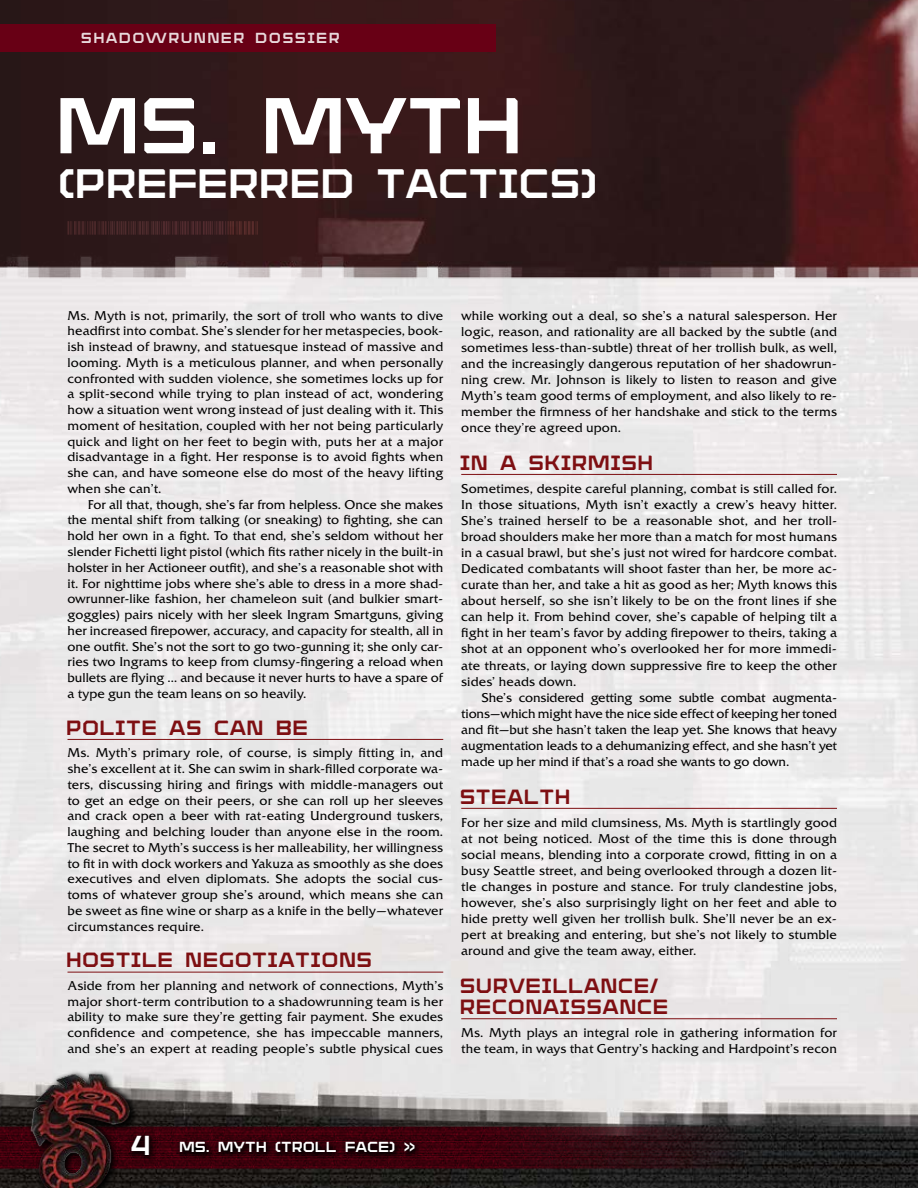
<style>
.page{position:relative;width:918px;height:1188px;background:#fff}
.page>*{position:absolute;margin:0;border:0;box-sizing:border-box;transform-origin:0 0}
.t1{font:69px "Armadura Solid";letter-spacing:-.025em;color:#fff}
.t2{font:36px "Armadura Solid";letter-spacing:-.025em;color:#fff}
.t3{font:24px "Armadura Solid";color:#fff}
.t4{font:18px/21.3px "Armadura Solid";letter-spacing:.01em;color:#7e0f12}
.t5{font:12.75px/15.8px "Friz Quadrata Std";letter-spacing:.01em;color:#000;text-align:justify}
.t6{font:12.75px "Armadura Solid";letter-spacing:-.01em;color:#fff}
.t7{font:12.75px "Armadura Solid";letter-spacing:.1em;color:#fff}
</style>
<div class="page">
<img style="left:0;top:295px;width:918px;height:893px">
<hr style="left:68px;top:739px;width:375px;height:1px;background:#7e0f12">
<hr style="left:68px;top:972px;width:375px;height:1px;background:#7e0f12">
<hr style="left:461px;top:474px;width:376px;height:1px;background:#7e0f12">
<hr style="left:461px;top:808px;width:376px;height:1px;background:#7e0f12">
<hr style="left:461px;top:1018px;width:376px;height:1px;background:#7e0f12">
<img style="left:0;top:0;width:918px;height:295px">
<div style="left:0;top:24px;width:496px;height:28px;background:#680015"></div>
<svg style="left:68px;top:221px;width:190px;height:14px;background:#402123"></svg>
<img style="left:0;top:1127px;width:901px;height:56px">
<svg style="left:139px;top:1130px;width:284px;height:33px;background:#300008"></svg>
<svg style="left:27px;top:1069px;width:112px;height:119px"></svg>
<img style="left:28px;top:1071px;width:103px;height:117px">
<p class="t7" style="left:82px;top:28px;width:261px">SHADOWRUNNER DOSSIER</p>
<h1 class="t1" style="left:60px;top:76px;width:470px">MS. MYTH</h1>
<h2 class="t2" style="left:60px;top:158px;width:542px">(PREFERRED TACTICS)</h2>
<p class="t5" style="left:68px;top:307px;width:377px">Ms. Myth is not, primarily, the sort of troll who wants to dive headfirst into combat. She’s slender for her metaspecies, book&shy;ish instead of brawny, and statuesque instead of massive and looming. Myth is a meticulous planner, and when personally confronted with sudden violence, she sometimes locks up for a split-second while trying to plan instead of act, wondering how a situation went wrong instead of just dealing with it. This moment of hesitation, coupled with her not being particularly quick and light on her feet to begin with, puts her at a major disadvantage in a fight. Her response is to avoid fights when she can, and have someone else do most of the heavy lifting when she can’t.</p>
<p class="t5" style="left:68px;top:496px;width:377px;text-indent:20px">For all that, though, she’s far from helpless. Once she makes the mental shift from talking (or sneaking) to fighting, she can hold her own in a fight. To that end, she’s seldom without her slender Fichetti light pistol (which fits rather nicely in the built-in holster in her Actioneer outfit), and she’s a reasonable shot with it. For nighttime jobs where she’s able to dress in a more shad&shy;owrunner-like fashion, her chameleon suit (and bulkier smart&shy;goggles) pairs nicely with her sleek Ingram Smartguns, giving her increased firepower, accuracy, and capacity for stealth, all in one outfit. She’s not the sort to go two-gunning it; she only car&shy;ries two Ingrams to keep from clumsy-fingering a reload when bullets are flying … and because it never hurts to have a spare of a type gun the team leans on so heavily.</p>
<h3 class="t4" style="left:68px;top:716px;width:244px">POLITE AS CAN BE</h3>
<p class="t5" style="left:68px;top:745px;width:377px">Ms. Myth’s primary role, of course, is simply fitting in, and she’s excellent at it. She can swim in shark-filled corporate wa&shy;ters, discussing hiring and firings with middle-managers out to get an edge on their peers, or she can roll up her sleeves and crack open a beer with rat-eating Underground tuskers, laughing and belching louder than anyone else in the room.<br>The secret to Myth’s success is her malleability, her willingness to fit in with dock workers and Yakuza as smoothly as she does executives and elven diplomats. She adopts the social cus&shy;toms of whatever group she’s around, which means she can be sweet as fine wine or sharp as a knife in the belly—whatever circumstances require.</p>
<h3 class="t4" style="left:68px;top:948px;width:308px">HOSTILE NEGOTIATIONS</h3>
<p class="t5" style="left:68px;top:978px;width:377px">Aside from her planning and network of connections, Myth’s major short-term contribution to a shadowrunning team is her ability to make sure they’re getting fair payment. She exudes confidence and competence, she has impeccable manners, and she’s an expert at reading people’s subtle physical cues</p>
<p class="t5" style="left:461px;top:307px;width:377px">while working out a deal, so she’s a natural salesperson. Her logic, reason, and rationality are all backed by the subtle (and sometimes less-than-subtle) threat of her trollish bulk, as well, and the increasingly dangerous reputation of her shadowrun&shy;ning crew. Mr. Johnson is likely to listen to reason and give Myth’s team good terms of employment, and also likely to re&shy;member the firmness of her handshake and stick to the terms once they’re agreed upon.</p>
<h3 class="t4" style="left:461px;top:451px;width:195px">IN A SKIRMISH</h3>
<p class="t5" style="left:461px;top:480px;width:377px">Sometimes, despite careful planning, combat is still called for.<br>In those situations, Myth isn’t exactly a crew’s heavy hitter.<br>She’s trained herself to be a reasonable shot, and her troll&shy;broad shoulders make her more than a match for most humans in a casual brawl, but she’s just not wired for hardcore combat.<br>Dedicated combatants will shoot faster than her, be more ac&shy;curate than her, and take a hit as good as her; Myth knows this about herself, so she isn’t likely to be on the front lines if she can help it. From behind cover, she’s capable of helping tilt a fight in her team’s favor by adding firepower to theirs, taking a shot at an opponent who’s overlooked her for more immedi&shy;ate threats, or laying down suppressive fire to keep the other sides’ heads down.</p>
<p class="t5" style="left:461px;top:689px;width:377px;text-indent:20px">She’s considered getting some subtle combat augmenta&shy;tions—which might have the nice side effect of keeping her toned and fit—but she hasn’t taken the leap yet. She knows that heavy augmentation leads to a dehumanizing effect, and she hasn’t yet made up her mind if that’s a road she wants to go down.</p>
<h3 class="t4" style="left:461px;top:785px;width:112px">STEALTH</h3>
<p class="t5" style="left:461px;top:814px;width:377px">For her size and mild clumsiness, Ms. Myth is startlingly good at not being noticed. Most of the time this is done through social means, blending into a corporate crowd, fitting in on a busy Seattle street, and being overlooked through a dozen lit&shy;tle changes in posture and stance. For truly clandestine jobs, however, she’s also surprisingly light on her feet and able to hide pretty well given her trollish bulk. She’ll never be an ex&shy;pert at breaking and entering, but she’s not likely to stumble around and give the team away, either.</p>
<h3 class="t4" style="left:461px;top:974px;width:210px">SURVEILLANCE/<br>RECONAISSANCE</h3>
<p class="t5" style="left:461px;top:1024px;width:377px">Ms. Myth plays an integral role in gathering information for the team, in ways that Gentry’s hacking and Hardpoint’s recon</p>
<h3 class="t3" style="left:132px;top:1128px;width:22px">4</h3>
<p class="t6" style="left:180px;top:1138px;width:237px">MS. MYTH (TROLL FACE) &gt;&gt;</p>
</div>
